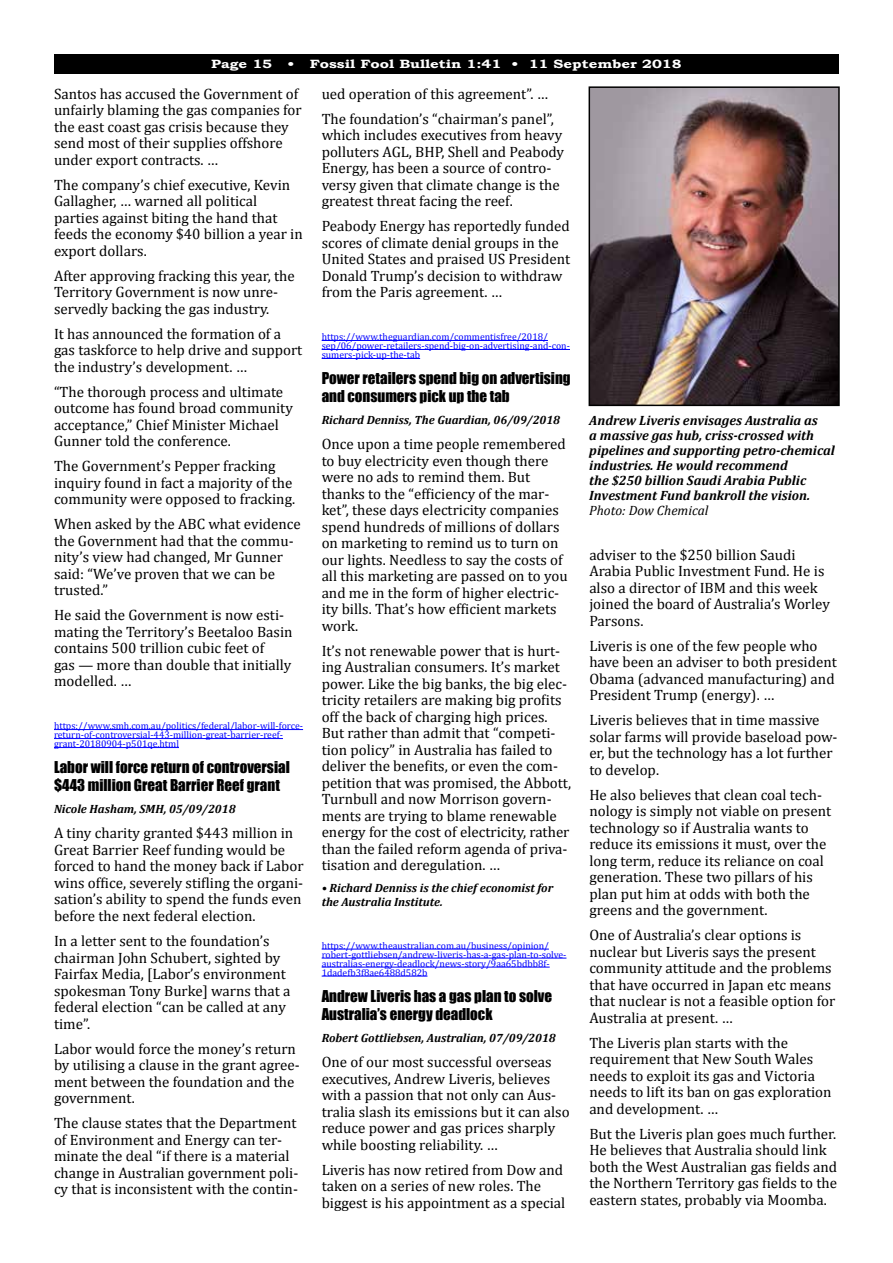
<style>
.page{position:relative;width:893px;height:1263px;background:#fff}
.page>*{position:absolute;margin:0;border:0;box-sizing:border-box;transform-origin:0 0}
.t1{font:15px/16.5px "Cambria";color:#000}
.t2{font:15px/18px "Impact";color:#000}
.t3{font:italic 700 13.5px/15px "Cambria";color:#000}
.t4{font:italic 13.5px "Cambria";color:#000}
.t5{font:italic 700 12px/13.5px "Cambria";color:#000}
.t6{font:700 12px "Bookman Old Style";color:#fff;scale:1.25 1}
.t7{font:9.75px/9px "Cambria";color:#00f}
</style>
<div class="page">
<div style="left:54px;top:54px;width:785px;height:20px;background:#000"></div>
<hr style="left:54px;top:729px;width:249px;height:1px;background:#00f">
<hr style="left:54px;top:738px;width:229px;height:1px;background:#00f">
<hr style="left:54px;top:747px;width:125px;height:1px;background:#00f">
<hr style="left:322px;top:340px;width:226px;height:1px;background:#00f">
<hr style="left:322px;top:349px;width:248px;height:1px;background:#00f">
<hr style="left:322px;top:358px;width:98px;height:1px;background:#00f">
<hr style="left:322px;top:949px;width:227px;height:1px;background:#00f">
<hr style="left:322px;top:958px;width:244px;height:1px;background:#00f">
<hr style="left:322px;top:967px;width:228px;height:1px;background:#00f">
<hr style="left:322px;top:976px;width:105px;height:1px;background:#00f">
<img style="left:592px;top:89px;width:245px;height:314px">
<div style="left:589px;top:86px;width:251px;height:320px;border:2px solid #000"></div>
<p class="t6" style="left:211px;top:57px;width:50px">Page 15</p>
<p class="t6" style="left:287px;top:57px;width:317px">• Fossil Fool Bulletin 1:41 • 11 September 2018</p>
<p class="t1" style="left:54px;top:85px;width:249px">Santos has accused the Government of unfairly blaming the gas companies for the east coast gas crisis because they send most of their supplies offshore under export contracts. …</p>
<p class="t1" style="left:54px;top:176px;width:250px">The company’s chief executive, Kevin<br>Gallagher, … warned all political parties against biting the hand that feeds the economy $40 billion a year in export dollars.</p>
<p class="t1" style="left:54px;top:267px;width:242px">After approving fracking this year, the<br>Territory Government is now unre&shy;servedly backing the gas industry.</p>
<p class="t1" style="left:54px;top:325px;width:250px">It has announced the formation of a gas taskforce to help drive and support the industry’s development. …</p>
<p class="t1" style="left:54px;top:383px;width:240px">“The thorough process and ultimate outcome has found broad community acceptance,” Chief Minister Michael Gunner told the conference.</p>
<p class="t1" style="left:54px;top:458px;width:243px">The Government’s Pepper fracking inquiry found in fact a majority of the community were opposed to fracking.</p>
<p class="t1" style="left:54px;top:516px;width:248px">When asked by the ABC what evidence the Government had that the commu&shy;nity’s view had changed, Mr Gunner said: “We’ve proven that we can be trusted.”</p>
<p class="t1" style="left:54px;top:607px;width:240px">He said the Government is now esti&shy;mating the Territory’s Beetaloo Basin contains 500 trillion cubic feet of<br>gas — more than double that initially modelled. …</p>
<p class="t7" style="left:54px;top:721px;width:251px">https://www.smh.com.au/politics/federal/labor-will-force&shy;return-of-controversial-443-million-great-barrier-reef&shy;grant-20180904-p501qe.html</p>
<p class="t2" style="left:54px;top:758px;width:237px">Labor will force return of controversial $443 million Great Barrier Reef grant</p>
<p class="t5" style="left:54px;top:802px;width:183px">Nicole Hasham, SMH, 05/09/2018</p>
<p class="t1" style="left:54px;top:825px;width:251px">A tiny charity granted $443 million in Great Barrier Reef funding would be forced to hand the money back if Labor wins office, severely stifling the organi&shy;sation’s ability to spend the funds even before the next federal election.</p>
<p class="t1" style="left:54px;top:932px;width:238px">In a letter sent to the foundation’s chairman John Schubert, sighted by<br>Fairfax Media, [Labor’s environment spokesman Tony Burke] warns that a federal election “can be called at any time”.</p>
<p class="t1" style="left:54px;top:1040px;width:247px">Labor would force the money’s return by utilising a clause in the grant agree&shy;ment between the foundation and the government.</p>
<p class="t1" style="left:54px;top:1114px;width:246px">The clause states that the Department of Environment and Energy can ter&shy;minate the deal “if there is a material change in Australian government poli&shy;cy that is inconsistent with the contin-</p>
<p class="t1" style="left:322px;top:81px;width:234px;line-height:25px">ued operation of this agreement”. …<br>The foundation’s “chairman’s panel”,</p>
<p class="t1" style="left:322px;top:127px;width:244px">which includes executives from heavy polluters AGL, BHP, Shell and Peabody Energy, has been a source of contro&shy;versy given that climate change is the greatest threat facing the reef.</p>
<p class="t1" style="left:322px;top:218px;width:250px">Peabody Energy has reportedly funded scores of climate denial groups in the United States and praised US President Donald Trump’s decision to withdraw from the Paris agreement. …</p>
<p class="t7" style="left:322px;top:332px;width:250px">https://www.theguardian.com/commentisfree/2018/ sep/06/power-retailers-spend-big-on-advertising-and-con&shy;sumers-pick-up-the-tab</p>
<p class="t2" style="left:322px;top:369px;width:251px">Power retailers spend big on advertising and consumers pick up the tab</p>
<p class="t5" style="left:322px;top:413px;width:240px">Richard Denniss, The Guardian, 06/09/2018</p>
<p class="t1" style="left:322px;top:436px;width:248px">Once upon a time people remembered to buy electricity even though there were no ads to remind them. But thanks to the “efficiency of the mar&shy;ket”, these days electricity companies spend hundreds of millions of dollars on marketing to remind us to turn on our lights. Needless to say the costs of all this marketing are passed on to you and me in the form of higher electric&shy;ity bills. That’s how efficient markets work.</p>
<p class="t1" style="left:322px;top:642px;width:251px">It’s not renewable power that is hurt&shy;ing Australian consumers. It’s market power. Like the big banks, the big elec&shy;tricity retailers are making big profits off the back of charging high prices.<br>But rather than admit that “competi&shy;tion policy” in Australia has failed to deliver the benefits, or even the com&shy;petition that was promised, the Abbott, Turnbull and now Morrison govern&shy;ments are trying to blame renewable energy for the cost of electricity, rather than the failed reform agenda of priva&shy;tisation and deregulation. …</p>
<p class="t5" style="left:322px;top:881px;width:233px">• Richard Denniss is the chief economist for the Australia Institute.</p>
<p class="t7" style="left:322px;top:941px;width:246px">https://www.theaustralian.com.au/business/opinion/ robert-gottliebsen/andrew-liveris-has-a-gas-plan-to-solve&shy;australias-energy-deadlock/news-story/9aa65bdbb8f-1dadefb3f8ae6488d582b</p>
<p class="t2" style="left:322px;top:987px;width:232px">Andrew Liveris has a gas plan to solve<br>Australia’s energy deadlock</p>
<p class="t5" style="left:322px;top:1031px;width:236px">Robert Gottliebsen, Australian, 07/09/2018</p>
<p class="t1" style="left:322px;top:1053px;width:249px">One of our most successful overseas executives, Andrew Liveris, believes with a passion that not only can Aus&shy;tralia slash its emissions but it can also reduce power and gas prices sharply while boosting reliability. …</p>
<p class="t1" style="left:322px;top:1161px;width:245px">Liveris has now retired from Dow and taken on a series of new roles. The biggest is his appointment as a special</p>
<p class="t3" style="left:589px;top:413px;width:247px">Andrew Liveris envisages Australia as<br>a massive gas hub, criss-crossed with pipelines and supporting petro-chemical industries. He would recommend<br>the $250 billion Saudi Arabia Public Investment Fund bankroll the vision.</p>
<p class="t4" style="left:589px;top:502px;width:121px">Photo: Dow Chemical</p>
<p class="t1" style="left:589px;top:546px;width:242px">adviser to the $250 billion Saudi<br>Arabia Public Investment Fund. He is also a director of IBM and this week joined the board of Australia’s Worley<br>Parsons.</p>
<p class="t1" style="left:589px;top:637px;width:249px">Liveris is one of the few people who have been an adviser to both president Obama (advanced manufacturing) and President Trump (energy). …</p>
<p class="t1" style="left:589px;top:712px;width:250px">Liveris believes that in time massive solar farms will provide baseload pow&shy;er, but the technology has a lot further to develop.</p>
<p class="t1" style="left:589px;top:786px;width:243px">He also believes that clean coal tech&shy;nology is simply not viable on present technology so if Australia wants to reduce its emissions it must, over the long term, reduce its reliance on coal generation. These two pillars of his plan put him at odds with both the greens and the government.</p>
<p class="t1" style="left:589px;top:927px;width:248px">One of Australia’s clear options is nuclear but Liveris says the present community attitude and the problems that have occurred in Japan etc means that nuclear is not a feasible option for Australia at present. …</p>
<p class="t1" style="left:589px;top:1034px;width:244px">The Liveris plan starts with the requirement that New South Wales needs to exploit its gas and Victoria needs to lift its ban on gas exploration and development. …</p>
<p class="t1" style="left:589px;top:1125px;width:249px">But the Liveris plan goes much further.<br>He believes that Australia should link both the West Australian gas fields and the Northern Territory gas fields to the eastern states, probably via Moomba.</p>
</div>
